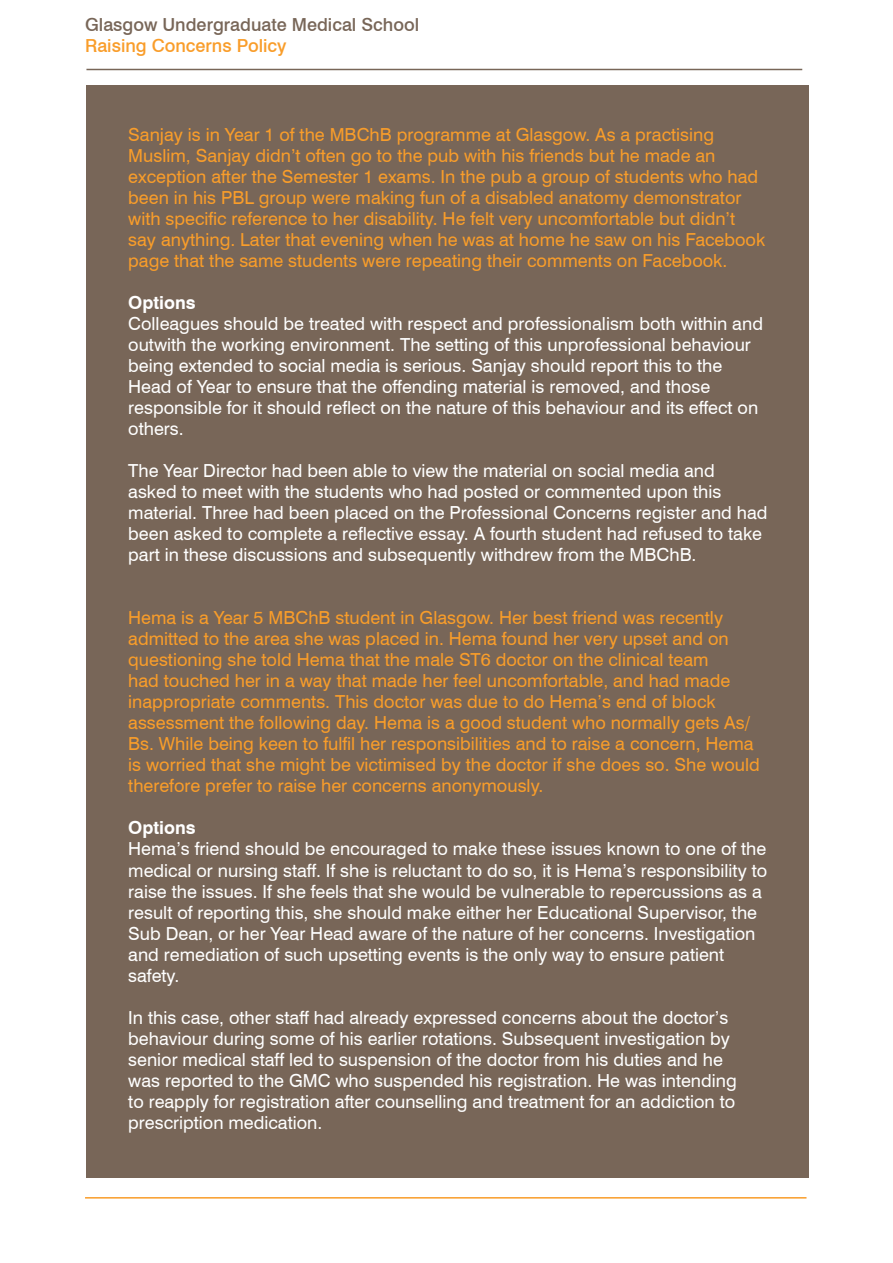
<style>
.page{position:relative;width:893px;height:1263px;background:#fff}
.page>*{position:absolute;margin:0;border:0;box-sizing:border-box;transform-origin:0 0}
.t1{font:18px/21px "Swiss 721 BT";color:#fff}
.t2{font:18px/21px "Swiss 721 BT";color:#f99d2a}
.t3{font:500 18px "Swiss 721 BT";color:#786658}
.t4{font:500 18px "Swiss 721 BT";color:#f99d2a}
.t5{font:700 18px "Swiss 721 BT";color:#fff}
</style>
<div class="page">
<hr style="left:86px;top:69px;width:716px;height:1px;background:#786658">
<hr style="left:85px;top:1197px;width:721px;height:1px;background:#f99d2a">
<div style="left:86px;top:85px;width:723px;height:1093px;background:#786658"></div>
<p class="t3" style="left:85px;top:13px;width:336px">Glasgow Undergraduate Medical School</p>
<p class="t4" style="left:85px;top:35px;width:203px">Raising Concerns Policy</p>
<p class="t2" style="left:128px;top:124px;width:639px">Sanjay is in Year 1 of the MBChB programme at Glasgow. As a practising Muslim, Sanjay didn’t often go to the pub with his friends but he made an exception after the Semester 1 exams. In the pub a group of students who had been in his PBL group were making fun of a disabled anatomy demonstrator with specific reference to her disability. He felt very uncomfortable but didn’t say anything. Later that evening when he was at home he saw on his Facebook page that the same students were repeating their comments on Facebook.</p>
<p class="t5" style="left:128px;top:292px;width:69px">Options</p>
<p class="t1" style="left:128px;top:313px;width:636px">Colleagues should be treated with respect and professionalism both within and outwith the working environment. The setting of this unprofessional behaviour being extended to social media is serious. Sanjay should report this to the Head of Year to ensure that the offending material is removed, and those responsible for it should reflect on the nature of this behaviour and its effect on others.</p>
<p class="t1" style="left:128px;top:460px;width:641px">The Year Director had been able to view the material on social media and asked to meet with the students who had posted or commented upon this material. Three had been placed on the Professional Concerns register and had been asked to complete a reflective essay. A fourth student had refused to take part in these discussions and subsequently withdrew from the MBChB.</p>
<p class="t2" style="left:128px;top:607px;width:633px">Hema is a Year 5 MBChB student in Glasgow. Her best friend was recently admitted to the area she was placed in. Hema found her very upset and on questioning she told Hema that the male ST6 doctor on the clinical team<br>had touched her in a way that made her feel uncomfortable, and had made inappropriate comments. This doctor was due to do Hema’s end of block assessment the following day. Hema is a good student who normally gets As/ Bs. While being keen to fulfil her responsibilities and to raise a concern, Hema is worried that she might be victimised by the doctor if she does so. She would therefore prefer to raise her concerns anonymously.</p>
<p class="t5" style="left:128px;top:817px;width:69px">Options</p>
<p class="t1" style="left:128px;top:838px;width:640px">Hema’s friend should be encouraged to make these issues known to one of the medical or nursing staff. If she is reluctant to do so, it is Hema’s responsibility to raise the issues. If she feels that she would be vulnerable to repercussions as a result of reporting this, she should make either her Educational Supervisor, the Sub Dean, or her Year Head aware of the nature of her concerns. Investigation and remediation of such upsetting events is the only way to ensure patient safety.</p>
<p class="t1" style="left:128px;top:1006px;width:610px">In this case, other staff had already expressed concerns about the doctor’s behaviour during some of his earlier rotations. Subsequent investigation by senior medical staff led to suspension of the doctor from his duties and he was reported to the GMC who suspended his registration. He was intending to reapply for registration after counselling and treatment for an addiction to prescription medication.</p>
</div>
